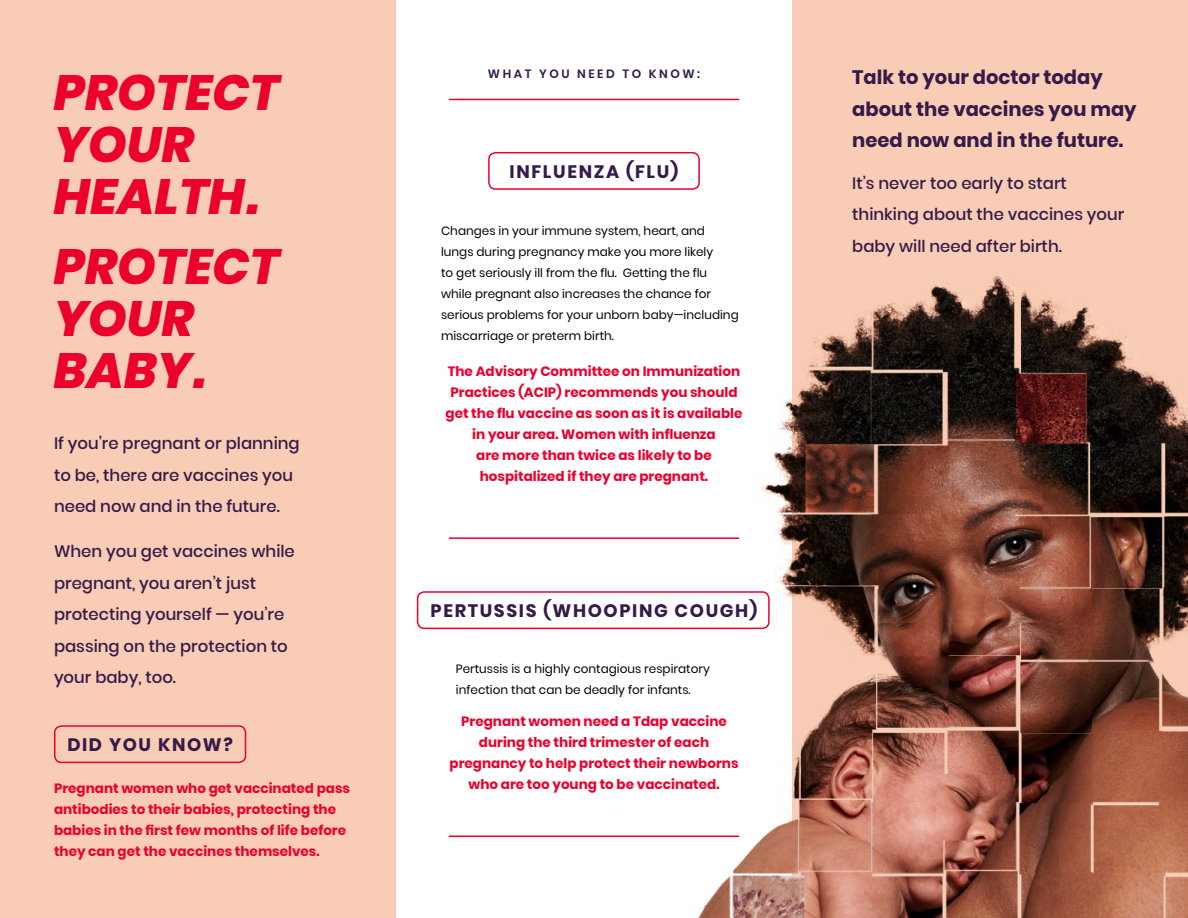
<style>
.page{position:relative;width:1188px;height:918px;background:#fff}
.page>*{position:absolute;margin:0;border:0;box-sizing:border-box;transform-origin:0 0}
.t1{font:italic 800 49.5px/51.9px "Poppins";color:#eb002e}
.t2{font:700 19.5px/31.5px "Poppins";color:#351a4a}
.t3{font:700 18px "Poppins";letter-spacing:.09em;color:#351a4a}
.t4{font:500 16.5px/31.5px "Poppins";color:#351a4a}
.t5{font:700 13.5px/21px "Poppins";color:#eb002e;text-align:center}
.t6{font:12px/21px "Poppins";color:#000}
.t7{font:600 12px "Poppins";letter-spacing:.21em;color:#351a4a}
</style>
<div class="page">
<div style="left:793px;top:0;width:395px;height:918px;background:#f9cdb5"></div>
<div style="left:0;top:0;width:396px;height:918px;background:#f9cdb5"></div>
<hr style="left:449px;top:537px;width:290px;height:2px;background:#eb002e">
<hr style="left:449px;top:836px;width:290px;height:1px;background:#eb002e">
<hr style="left:449px;top:99px;width:290px;height:1px;background:#eb002e">
<div style="left:54px;top:725px;width:192px;height:38px;border:2px solid #eb002e;border-radius:7px"></div>
<div style="left:488px;top:152px;width:212px;height:38px;border:2px solid #eb002e;border-radius:7px"></div>
<div style="left:417px;top:591px;width:352px;height:38px;border:2px solid #eb002e;border-radius:7px"></div>
<img style="left:667px;top:264px;width:521px;height:654px">
<p class="t1" style="left:54px;top:67px;width:227px">PROTECT<br>YOUR<br>HEALTH.</p>
<p class="t1" style="left:54px;top:241px;width:227px">PROTECT<br>YOUR<br>BABY.</p>
<p class="t4" style="left:54px;top:428px;width:247px">If you’re pregnant or planning to be, there are vaccines you need now and in the future.</p>
<p class="t4" style="left:54px;top:536px;width:242px">When you get vaccines while pregnant, you aren’t just protecting yourself — you’re passing on the protection to your baby, too.</p>
<h2 class="t3" style="left:67px;top:734px;width:167px">DID YOU KNOW?</h2>
<p class="t5" style="left:54px;top:777px;width:297px;text-align:left">Pregnant women who get vaccinated pass antibodies to their babies, protecting the babies in the first few months of life before they can get the vaccines themselves.</p>
<h2 class="t7" style="left:488px;top:67px;width:214px">WHAT YOU NEED TO KNOW:</h2>
<h3 class="t3" style="left:510px;top:161px;width:170px">INFLUENZA (FLU)</h3>
<p class="t6" style="left:441px;top:220px;width:274px">Changes in your immune system, heart, and lungs during pregnancy make you more likely</p>
<p class="t6" style="left:441px;top:262px;width:299px">to get seriously ill from the flu. Getting the flu while pregnant also increases the chance for serious problems for your unborn baby—including miscarriage or preterm birth.</p>
<p class="t5" style="left:445px;top:361px;width:298px">The Advisory Committee on Immunization Practices (ACIP) recommends you should get the flu vaccine as soon as it is available in your area. Women with influenza<br>are more than twice as likely to be hospitalized if they are pregnant.</p>
<h3 class="t3" style="left:431px;top:600px;width:328px">PERTUSSIS (WHOOPING COUGH)</h3>
<p class="t6" style="left:456px;top:658px;width:255px">Pertussis is a highly contagious respiratory infection that can be deadly for infants.</p>
<p class="t5" style="left:450px;top:710px;width:290px">Pregnant women need a Tdap vaccine during the third trimester of each pregnancy to help protect their newborns who are too young to be vaccinated.</p>
<p class="t2" style="left:852px;top:62px;width:286px">Talk to your doctor today about the vaccines you may need now and in the future.</p>
<p class="t4" style="left:852px;top:167px;width:274px">It’s never too early to start thinking about the vaccines your baby will need after birth.</p>
</div>
